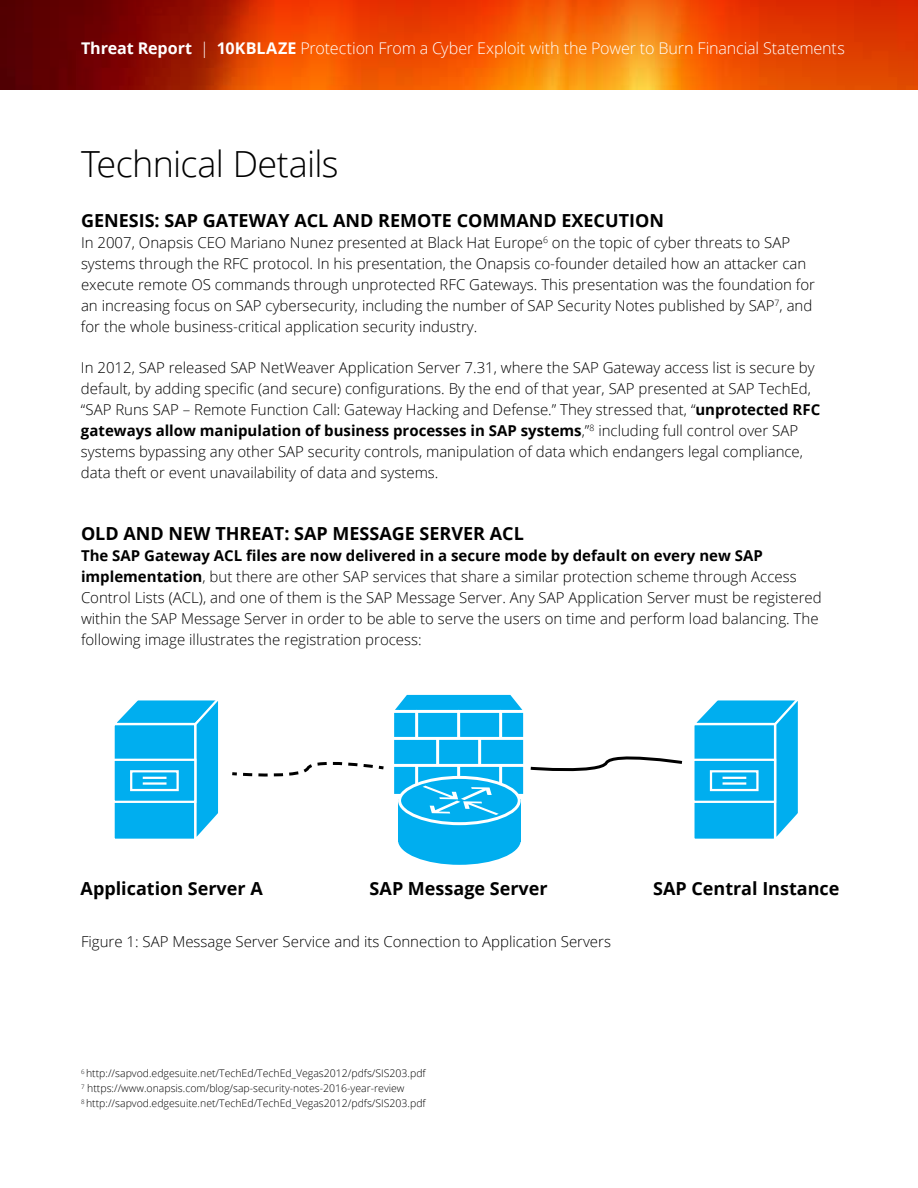
<style>
.page{position:relative;width:918px;height:1188px;background:#fff}
.page>*{position:absolute;margin:0;border:0;box-sizing:border-box;transform-origin:0 0}
.t1{font:300 36px "Open Sans";letter-spacing:-.02em;color:#000}
.t2{font:700 18px "Open Sans";color:#000}
.t3{font:300 16.2px "Open Sans";letter-spacing:-.01em;color:#fff}
.t4{font:300 15px/21px "Open Sans";color:#000}
.t5{font:300 10.5px/15px "Open Sans";color:#000}
.s1{font-weight:700}
</style>
<div class="page">
<div style="left:398px;top:816px;width:123px;height:49px;background:#00aeef;border-radius:50%"></div>
<svg style="left:394px;top:694px;width:404px;height:152px"></svg>
<svg style="left:114px;top:700px;width:270px;height:139px"></svg>
<div style="left:112px;top:759px;width:84px;height:44px;background:#00aeef;border:2px solid #fff"></div>
<div style="left:130px;top:770px;width:49px;height:21px;background:#00aeef;border:2px solid #fff"></div>
<hr style="left:143px;top:777px;width:24px;height:2px;background:#fff">
<hr style="left:143px;top:782px;width:24px;height:3px;background:#fff">
<svg style="left:0;top:0;width:918px;height:90px;background:#d14203"></svg>
<p class="t3" style="left:81px;top:37px;width:765px"><span class="s1">Threat Report</span> | <span class="s1">10KBLAZE</span> Protection From a Cyber Exploit with the Power to Burn Financial Statements</p>
<h1 class="t1" style="left:81px;top:139px;width:259px">Technical Details</h1>
<p class="t2" style="left:81px;top:208px;width:585px">GENESIS: SAP GATEWAY ACL AND REMOTE COMMAND EXECUTION</p>
<p class="t4" style="left:81px;top:231px;width:736px">In 2007, Onapsis CEO Mariano Nunez presented at Black Hat Europe<sup>6</sup> on the topic of cyber threats to SAP systems through the RFC protocol. In his presentation, the Onapsis co-founder detailed how an attacker can execute remote OS commands through unprotected RFC Gateways. This presentation was the foundation for an increasing focus on SAP cybersecurity, including the number of SAP Security Notes published by SAP<sup>7</sup>, and for the whole business-critical application security industry.</p>
<p class="t4" style="left:81px;top:357px;width:741px">In 2012, SAP released SAP NetWeaver Application Server 7.31, where the SAP Gateway access list is secure by default, by adding specific (and secure) configurations. By the end of that year, SAP presented at SAP TechEd, “SAP Runs SAP – Remote Function Call: Gateway Hacking and Defense.” They stressed that, “<span class="s1">unprotected RFC gateways allow manipulation of business processes in SAP systems</span>,”<sup>8</sup> including full control over SAP systems bypassing any other SAP security controls, manipulation of data which endangers legal compliance, data theft or event unavailability of data and systems.</p>
<p class="t2" style="left:81px;top:520px;width:444px">OLD AND NEW THREAT: SAP MESSAGE SERVER ACL</p>
<p class="t4" style="left:81px;top:544px;width:742px"><span class="s1">The SAP Gateway ACL files are now delivered in a secure mode by default on every new SAP implementation</span>, but there are other SAP services that share a similar protection scheme through Access Control Lists (ACL), and one of them is the SAP Message Server. Any SAP Application Server must be registered within the SAP Message Server in order to be able to serve the users on time and perform load balancing. The following image illustrates the registration process:</p>
<p class="t2" style="left:81px;top:876px;width:184px">Application Server A</p>
<p class="t2" style="left:370px;top:876px;width:179px">SAP Message Server</p>
<p class="t2" style="left:653px;top:876px;width:188px">SAP Central Instance</p>
<p class="t4" style="left:81px;top:930px;width:532px">Figure 1: SAP Message Server Service and its Connection to Application Servers</p>
<p class="t5" style="left:81px;top:1065px;width:346px"><sup>6</sup> http://sapvod.edgesuite.net/TechEd/TechEd_Vegas2012/pdfs/SIS203.pdf<br><sup>7</sup> https://www.onapsis.com/blog/sap-security-notes-2016-year-review<br><sup>8</sup> http://sapvod.edgesuite.net/TechEd/TechEd_Vegas2012/pdfs/SIS203.pdf</p>
</div>
